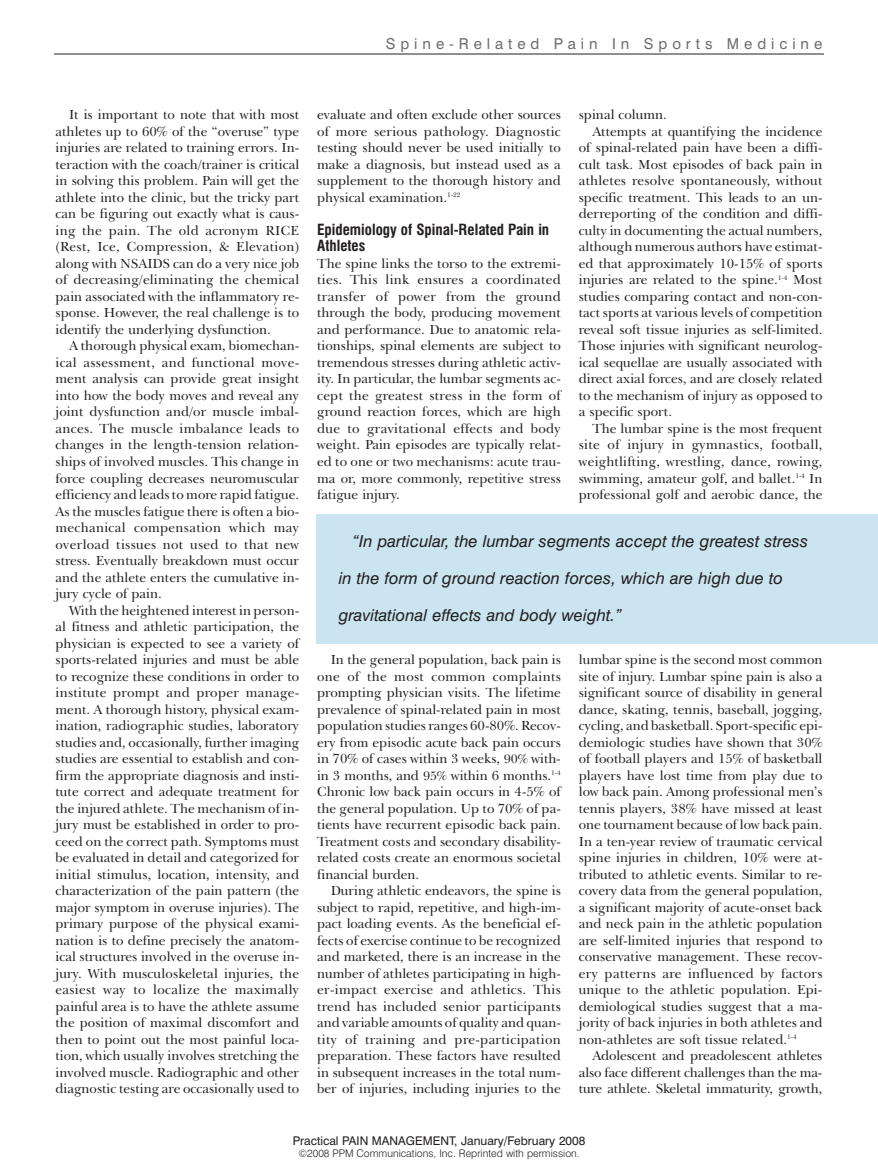
<style>
.page{position:relative;width:878px;height:1175px;background:#fff}
.page>*{position:absolute;margin:0;border:0;box-sizing:border-box;transform-origin:0 0}
.t1{font:italic 16.5px "Swiss 721 BT";letter-spacing:.005em;color:#231f20}
.t2{font:700 condensed 15px/16.5px "Swiss 721 BT";color:#231f20}
.t3{font:15px "Swiss 721 BT";letter-spacing:.33em;color:#6c6d70}
.t4{font:13.5px/16.5px "New Baskerville IT Cby BT";color:#231f20;text-align:justify}
.t5{font:13.5px "New Baskerville IT Cby BT";letter-spacing:.02em;color:#231f20}
.t6{font:12px "Swiss 721 BT";color:#231f20}
.t7{font:300 10.5px "Swiss 721 BT";color:#231f20}
.s1{font-size:12.75px}
</style>
<div class="page">
<hr style="left:54px;top:54px;width:770px;height:1px;background:#231f20">
<div style="left:317px;top:514px;width:561px;height:130px;background:#cae4f0"></div>
<p class="t3" style="left:386px;top:38px;width:438px">Spine-Related Pain In Sports Medicine</p>
<p class="t4" style="left:56px;top:108px;width:245px;text-indent:14px">It is important to note that with most athletes up to 60% of the “overuse” type injuries are related to training errors. In&shy;teraction with the coach/trainer is critical in solving this problem. Pain will get the athlete into the clinic, but the tricky part can be figuring out exactly what is caus&shy;ing the pain. The old acronym RICE (Rest, Ice, Compression, &amp; Elevation) along with NSAIDS can do a very nice job of decreasing/eliminating the chemical pain associated with the inflammatory re&shy;sponse. However, the real challenge is to identify the underlying dysfunction.</p>
<p class="t4" style="left:55px;top:339px;width:245px;text-indent:14px">A thorough physical exam, biomechan&shy;ical assessment, and functional move&shy;ment analysis can provide great insight into how the body moves and reveal any joint dysfunction and/or muscle imbal&shy;ances. The muscle imbalance leads to changes in the length-tension relation&shy;ships of involved muscles. This change in force coupling decreases neuromuscular efficiency and leads to more rapid fatigue.<br>As the muscles fatigue there is often a bio&shy;mechanical compensation which may overload tissues not used to that new stress. Eventually breakdown must occur and the athlete enters the cumulative in&shy;jury cycle of pain.</p>
<p class="t4" style="left:55px;top:603px;width:245px;text-indent:14px">With the heightened interest in person&shy;al fitness and athletic participation, the physician is expected to see a variety of sports-related injuries and must be able to recognize these conditions in order to institute prompt and proper manage&shy;ment. A thorough history, physical exam&shy;ination, radiographic studies, laboratory studies and, occasionally, further imaging studies are essential to establish and con&shy;firm the appropriate diagnosis and insti&shy;tute correct and adequate treatment for the injured athlete. The mechanism of in&shy;jury must be established in order to pro&shy;ceed on the correct path. Symptoms must be evaluated in detail and categorized for initial stimulus, location, intensity, and characterization of the pain pattern (the major symptom in overuse injuries). The primary purpose of the physical exami&shy;nation is to define precisely the anatom&shy;ical structures involved in the overuse in&shy;jury. With musculoskeletal injuries, the easiest way to localize the maximally painful area is to have the athlete assume the position of maximal discomfort and then to point out the most painful loca&shy;tion, which usually involves stretching the involved muscle. Radiographic and other diagnostic testing are occasionally used to</p>
<p class="t4" style="left:317px;top:108px;width:245px">evaluate and often exclude other sources of more serious pathology. Diagnostic testing should never be used initially to make a diagnosis, but instead used as a supplement to the thorough history and physical examination.<sup>1-22</sup></p>
<p class="t2" style="left:317px;top:222px;width:233px">Epidemiology of Spinal-Related Pain in<br>Athletes</p>
<p class="t4" style="left:317px;top:257px;width:245px">The spine links the torso to the extremi&shy;ties. This link ensures a coordinated transfer of power from the ground through the body, producing movement and performance. Due to anatomic rela&shy;tionships, spinal elements are subject to tremendous stresses during athletic activ&shy;ity. In particular, the lumbar segments ac&shy;cept the greatest stress in the form of ground reaction forces, which are high due to gravitational effects and body weight. Pain episodes are typically relat&shy;ed to one or two mechanisms: acute trau&shy;ma or, more commonly, repetitive stress fatigue injury.</p>
<p class="t4" style="left:578px;top:108px;width:90px">spinal column.</p>
<p class="t4" style="left:592px;top:125px;width:232px">Attempts at quantifying the incidence</p>
<p class="t4" style="left:578px;top:141px;width:245px">of spinal-related pain have been a diffi-</p>
<p class="t4" style="left:578px;top:158px;width:245px">cult task. Most episodes of back pain in</p>
<p class="t4" style="left:578px;top:174px;width:245px">athletes resolve spontaneously, without</p>
<p class="t4" style="left:578px;top:191px;width:245px">specific treatment. This leads to an un-</p>
<p class="t4" style="left:578px;top:207px;width:245px">derreporting of the condition and diffi-</p>
<p class="t4" style="left:578px;top:224px;width:245px">culty in documenting the actual numbers,</p>
<p class="t4" style="left:578px;top:240px;width:245px">although numerous authors have estimat-</p>
<p class="t4" style="left:578px;top:257px;width:245px">ed that approximately 10-15% of sports</p>
<p class="t4" style="left:578px;top:273px;width:245px">injuries are related to the spine.<sup>1-4</sup> Most</p>
<p class="t4" style="left:579px;top:290px;width:245px">studies comparing contact and non-con-</p>
<p class="t4" style="left:579px;top:306px;width:245px">tact sports at various levels of competition</p>
<p class="t4" style="left:579px;top:323px;width:245px">reveal soft tissue injuries as self-limited.</p>
<p class="t4" style="left:579px;top:339px;width:245px">Those injuries with significant neurolog-</p>
<p class="t4" style="left:579px;top:356px;width:245px">ical sequellae are usually associated with</p>
<p class="t4" style="left:579px;top:372px;width:245px">direct axial forces, and are closely related</p>
<p class="t4" style="left:579px;top:389px;width:245px">to the mechanism of injury as opposed to</p>
<p class="t4" style="left:579px;top:405px;width:95px">a specific sport.</p>
<p class="t4" style="left:592px;top:422px;width:232px">The lumbar spine is the most frequent</p>
<p class="t5" style="left:579px;top:440px;width:245px">site of injury in gymnastics, football,</p>
<p class="t4" style="left:579px;top:455px;width:245px">weightlifting, wrestling, dance, rowing,</p>
<p class="t4" style="left:579px;top:471px;width:245px">swimming, amateur golf, and ballet.<sup>1-4</sup> In</p>
<p class="t4" style="left:579px;top:488px;width:245px">professional golf and aerobic dance, the</p>
<p class="t1" style="left:352px;top:535px;width:457px">“In particular, the lumbar segments accept the greatest stress</p>
<p class="t1" style="left:338px;top:572px;width:446px">in the form of ground reaction forces, which are high due to</p>
<p class="t1" style="left:338px;top:609px;width:285px">gravitational effects and body weight.”</p>
<p class="t4" style="left:317px;top:653px;width:245px;text-indent:14px">In the general population, back pain is one of the most common complaints prompting physician visits. The lifetime prevalence of spinal-related pain in most population studies ranges 60-80%. Recov&shy;ery from episodic acute back pain occurs in 70% of cases within 3 weeks, <span class="s1">90%</span> with&shy;in 3 months, and <span class="s1">95%</span> within 6 months.<sup>1-4<br></sup>Chronic low back pain occurs in 4-5% of the general population. Up to 70% of pa&shy;tients have recurrent episodic back pain.<br>Treatment costs and secondary disability&shy;related costs create an enormous societal financial burden.</p>
<p class="t4" style="left:317px;top:884px;width:245px;text-indent:14px">During athletic endeavors, the spine is subject to rapid, repetitive, and high-im&shy;pact loading events. As the beneficial ef&shy;fects of exercise continue to be recognized and marketed, there is an increase in the number of athletes participating in high&shy;er-impact exercise and athletics. This trend has included senior participants and variable amounts of quality and quan&shy;tity of training and pre-participation preparation. These factors have resulted in subsequent increases in the total num&shy;ber of injuries, including injuries to the</p>
<p class="t4" style="left:579px;top:653px;width:245px">lumbar spine is the second most common site of injury. Lumbar spine pain is also a significant source of disability in general dance, skating, tennis, baseball, jogging, cycling, and basketball. Sport-specific epi&shy;demiologic studies have shown that 30% of football players and 15% of basketball players have lost time from play due to low back pain. Among professional men’s tennis players, 38% have missed at least one tournament because of low back pain.<br>In a ten-year review of traumatic cervical spine injuries in children, 10% were at&shy;tributed to athletic events. Similar to re&shy;covery data from the general population, a significant majority of acute-onset back and neck pain in the athletic population are self-limited injuries that respond to conservative management. These recov&shy;ery patterns are influenced by factors unique to the athletic population. Epi&shy;demiological studies suggest that a ma&shy;jority of back injuries in both athletes and non-athletes are soft tissue related.<sup>1-4</sup></p>
<p class="t4" style="left:578px;top:1049px;width:245px;text-indent:14px">Adolescent and preadolescent athletes also face different challenges than the ma&shy;ture athlete. Skeletal immaturity, growth,</p>
<p class="t6" style="left:293px;top:1135px;width:294px">Practical PAIN MANAGEMENT, January/February 2008</p>
<p class="t7" style="left:298px;top:1149px;width:283px">©2008 PPM Communications, Inc. Reprinted with permission.</p>
</div>
